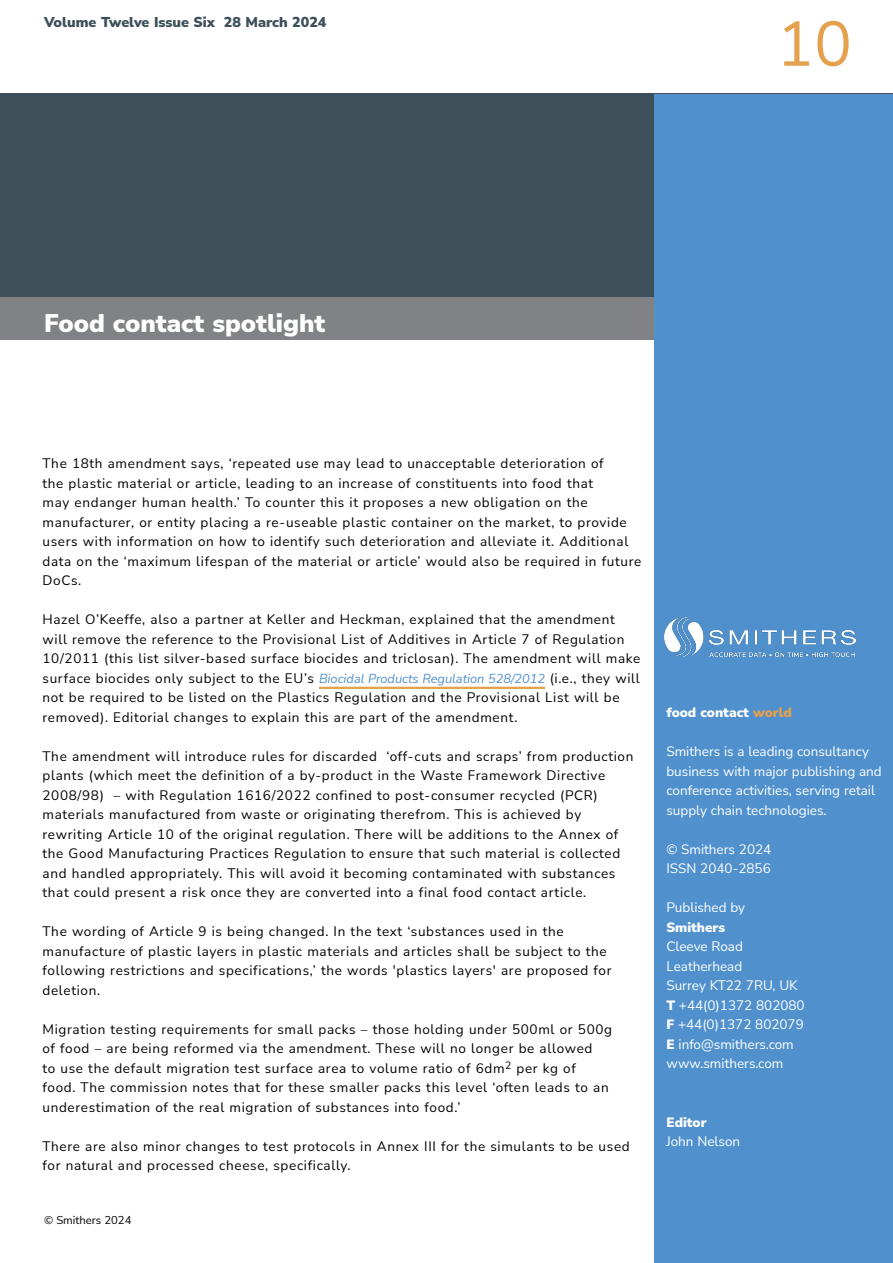
<style>
.page{position:relative;width:893px;height:1263px;background:#fff}
.page>*{position:absolute;margin:0;border:0;box-sizing:border-box;transform-origin:0 0}
.t1{font:63px "Nunito Sans";color:#e5a04e}
.t2{font:900 25.5px "Nunito Sans";color:#fff}
.t3{font:900 14.25px "Nunito Sans";color:#3d505a}
.t4{font:13.5px/19.5px "Nunito Sans";letter-spacing:.05em;color:#000}
.t5{font:13.5px/19.5px "Nunito Sans";color:#fff}
.t6{font:900 13.5px "Nunito Sans";color:#fff}
.t7{font:11.25px "Nunito Sans";color:#000}
.s1{font-style:italic;font-size:12.75px;color:#5091cd}
.s2{color:#e5a04e}
.s3{font-weight:900}
</style>
<div class="page">
<div style="left:0;top:94px;width:893px;height:204px;background:#3d505a"></div>
<div style="left:0;top:298px;width:893px;height:42px;background:#808285"></div>
<div style="left:654px;top:94px;width:238px;height:1169px;background:#5091cd"></div>
<img style="left:664px;top:618px;width:191px;height:38px">
<hr style="left:319px;top:687px;width:226px;height:2px;background:#e5a04e">
<p class="t3" style="left:44px;top:12px;width:284px">Volume Twelve Issue Six 28 March 2024</p>
<h1 class="t1" style="left:776px;top:0;width:77px">10</h1>
<h2 class="t2" style="left:44px;top:305px;width:283px">Food contact spotlight</h2>
<p class="t4" style="left:43px;top:453px;width:600px">The 18th amendment says, ‘repeated use may lead to unacceptable deterioration of<br>the plastic material or article, leading to an increase of constituents into food that<br>may endanger human health.’ To counter this it proposes a new obligation on the manufacturer, or entity placing a re-useable plastic container on the market, to provide users with information on how to identify such deterioration and alleviate it. Additional data on the ‘maximum lifespan of the material or article’ would also be required in future DoCs.</p>
<p class="t4" style="left:43px;top:609px;width:599px">Hazel O’Keeffe, also a partner at Keller and Heckman, explained that the amendment will remove the reference to the Provisional List of Additives in Article 7 of Regulation 10/2011 (this list silver-based surface biocides and triclosan). The amendment will make surface biocides only subject to the EU’s <span class="s1">Biocidal Products Regulation 528/2012</span> (i.e., they will not be required to be listed on the Plastics Regulation and the Provisional List will be removed). Editorial changes to explain this are part of the amendment.</p>
<p class="t4" style="left:43px;top:746px;width:592px">The amendment will introduce rules for discarded ‘off-cuts and scraps’ from production plants (which meet the definition of a by-product in the Waste Framework Directive 2008/98) – with Regulation 1616/2022 confined to post-consumer recycled (PCR) materials manufactured from waste or originating therefrom. This is achieved by rewriting Article 10 of the original regulation. There will be additions to the Annex of the Good Manufacturing Practices Regulation to ensure that such material is collected and handled appropriately. This will avoid it becoming contaminated with substances that could present a risk once they are converted into a final food contact article.</p>
<p class="t4" style="left:43px;top:921px;width:571px">The wording of Article 9 is being changed. In the text ‘substances used in the manufacture of plastic layers in plastic materials and articles shall be subject to the following restrictions and specifications,’ the words 'plastics layers' are proposed for deletion.</p>
<p class="t4" style="left:43px;top:1018px;width:571px">Migration testing requirements for small packs – those holding under 500ml or 500g of food – are being reformed via the amendment. These will no longer be allowed<br>to use the default migration test surface area to volume ratio of 6dm<sup>2</sup> per kg of food. The commission notes that for these smaller packs this level ‘often leads to an underestimation of the real migration of substances into food.’</p>
<p class="t4" style="left:43px;top:1136px;width:589px">There are also minor changes to test protocols in Annex III for the simulants to be used for natural and processed cheese, specifically.</p>
<p class="t7" style="left:44px;top:1212px;width:89px">© Smithers 2024</p>
<p class="t6" style="left:666px;top:703px;width:127px">food contact <span class="s2">world</span></p>
<p class="t5" style="left:666px;top:741px;width:217px">Smithers is a leading consultancy business with major publishing and conference activities, serving retail supply chain technologies.</p>
<p class="t5" style="left:666px;top:839px;width:106px">© Smithers 2024<br>ISSN 2040-2856</p>
<p class="t5" style="left:666px;top:897px;width:80px">Published by</p>
<p class="t6" style="left:666px;top:917px;width:60px">Smithers</p>
<p class="t5" style="left:666px;top:936px;width:140px">Cleeve Road<br>Leatherhead<br>Surrey KT22 7RU, UK<br><span class="s3">T</span> +44(0)1372 802080<br><span class="s3">F</span> +44(0)1372 802079<br><span class="s3">E</span> info@smithers.com www.smithers.com</p>
<p class="t6" style="left:666px;top:1112px;width:42px">Editor</p>
<p class="t5" style="left:666px;top:1131px;width:75px">John Nelson</p>
</div>
